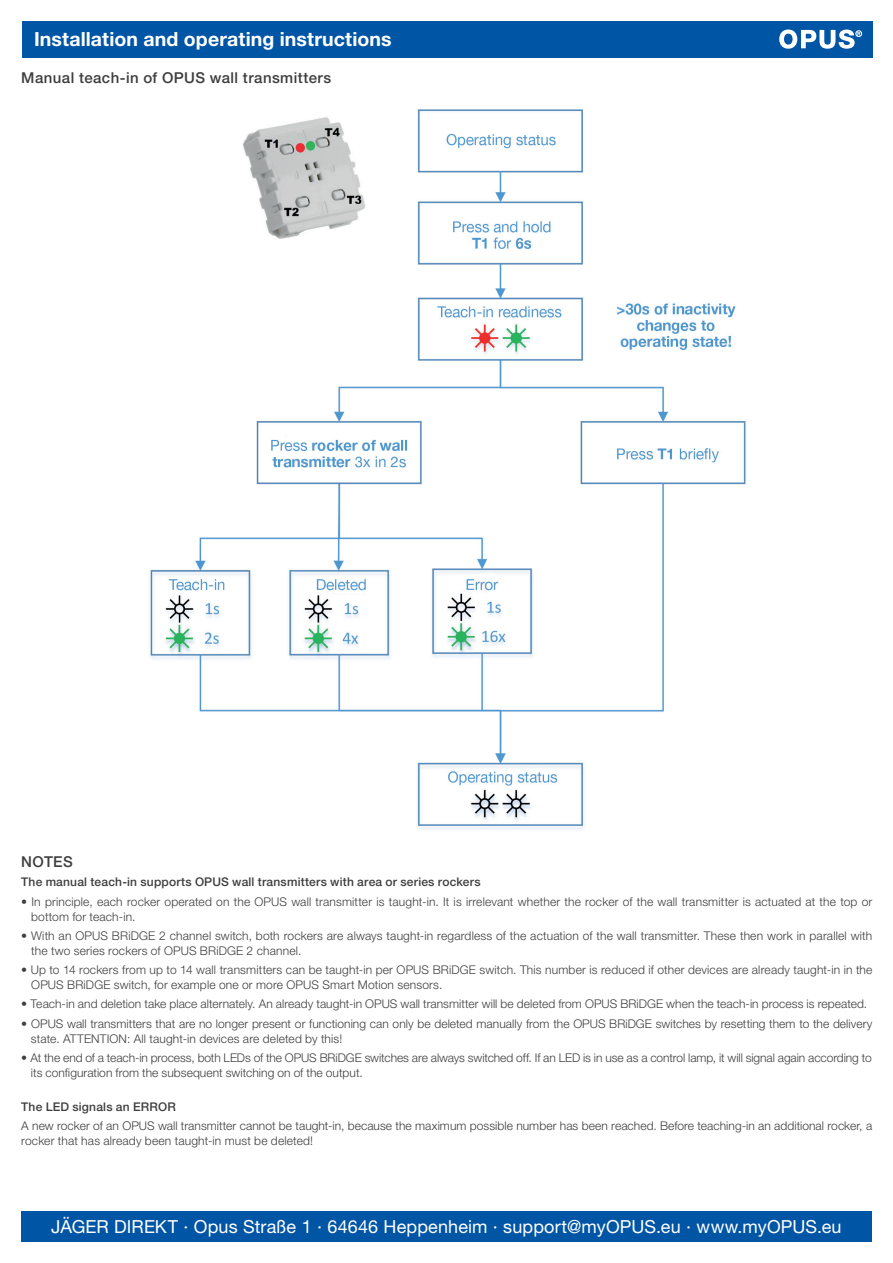
<style>
.page{position:relative;width:893px;height:1263px;background:#fff}
.page>*{position:absolute;margin:0;border:0;box-sizing:border-box;transform-origin:0 0}
.t1{font:700 19.5px "Helvetica Neue LT Pro";letter-spacing:.005em;color:#fff}
.t2{font:18px "Helvetica Neue LT Pro";letter-spacing:.005em;color:#fff}
.t3{font:500 15px "Helvetica Neue LT Pro";letter-spacing:.025em;color:#3e3e3f}
.t4{font:300 12px/15px "Helvetica Neue LT Pro";letter-spacing:.005em;color:#3e3e3f}
.t5{font:500 12px "Helvetica Neue LT Pro";letter-spacing:.015em;color:#3e3e3f}
</style>
<div class="page">
<div style="left:22px;top:21px;width:850px;height:37px;background:#0155a5"></div>
<svg style="left:779px;top:30px;width:83px;height:19px"></svg>
<img style="left:150px;top:109px;width:596px;height:721px">
<div style="left:171px;top:719px;width:70px;height:18px;background:#fff"></div>
<div style="left:21px;top:1211px;width:851px;height:31px;background:#0155a5"></div>
<h1 class="t1" style="left:34px;top:27px;width:359px">Installation and operating instructions</h1>
<p class="t3" style="left:21px;top:69px;width:311px">Manual teach-in of OPUS wall transmitters</p>
<p class="t3" style="left:21px;top:853px;width:53px">NOTES</p>
<p class="t5" style="left:21px;top:875px;width:461px">The manual teach-in supports OPUS wall transmitters with area or series rockers</p>
<p class="t4" style="left:31px;top:893px;width:843px;text-indent:-10px">• In principle, each rocker operated on the OPUS wall transmitter is taught-in. It is irrelevant whether the rocker of the wall transmitter is actuated at the top or bottom for teach-in.</p>
<p class="t4" style="left:31px;top:928px;width:842px;text-indent:-10px">• With an OPUS BRiDGE 2 channel switch, both rockers are always taught-in regardless of the actuation of the wall transmitter. These then work in parallel with the two series rockers of OPUS BRiDGE 2 channel.</p>
<p class="t4" style="left:31px;top:962px;width:843px;text-indent:-10px">• Up to 14 rockers from up to 14 wall transmitters can be taught-in per OPUS BRiDGE switch. This number is reduced if other devices are already taught-in in the<br>OPUS BRiDGE switch, for example one or more OPUS Smart Motion sensors.</p>
<p class="t4" style="left:21px;top:996px;width:847px">• Teach-in and deletion take place alternately. An already taught-in OPUS wall transmitter will be deleted from OPUS BRiDGE when the teach-in process is repeated.</p>
<p class="t4" style="left:31px;top:1015px;width:843px;text-indent:-10px">• OPUS wall transmitters that are no longer present or functioning can only be deleted manually from the OPUS BRiDGE switches by resetting them to the delivery state. ATTENTION: All taught-in devices are deleted by this!</p>
<p class="t4" style="left:31px;top:1050px;width:842px;text-indent:-10px">• At the end of a teach-in process, both LEDs of the OPUS BRiDGE switches are always switched off. If an LED is in use as a control lamp, it will signal again according to its configuration from the subsequent switching on of the output.</p>
<p class="t5" style="left:21px;top:1099px;width:156px">The LED signals an ERROR</p>
<p class="t4" style="left:21px;top:1118px;width:853px">A new rocker of an OPUS wall transmitter cannot be taught-in, because the maximum possible number has been reached. Before teaching-in an additional rocker, a rocker that has already been taught-in must be deleted!</p>
<h2 class="t2" style="left:51px;top:1215px;width:792px">JÄGER DIREKT · Opus Straße 1 · 64646 Heppenheim · support@myOPUS.eu · www.myOPUS.eu</h2>
</div>
